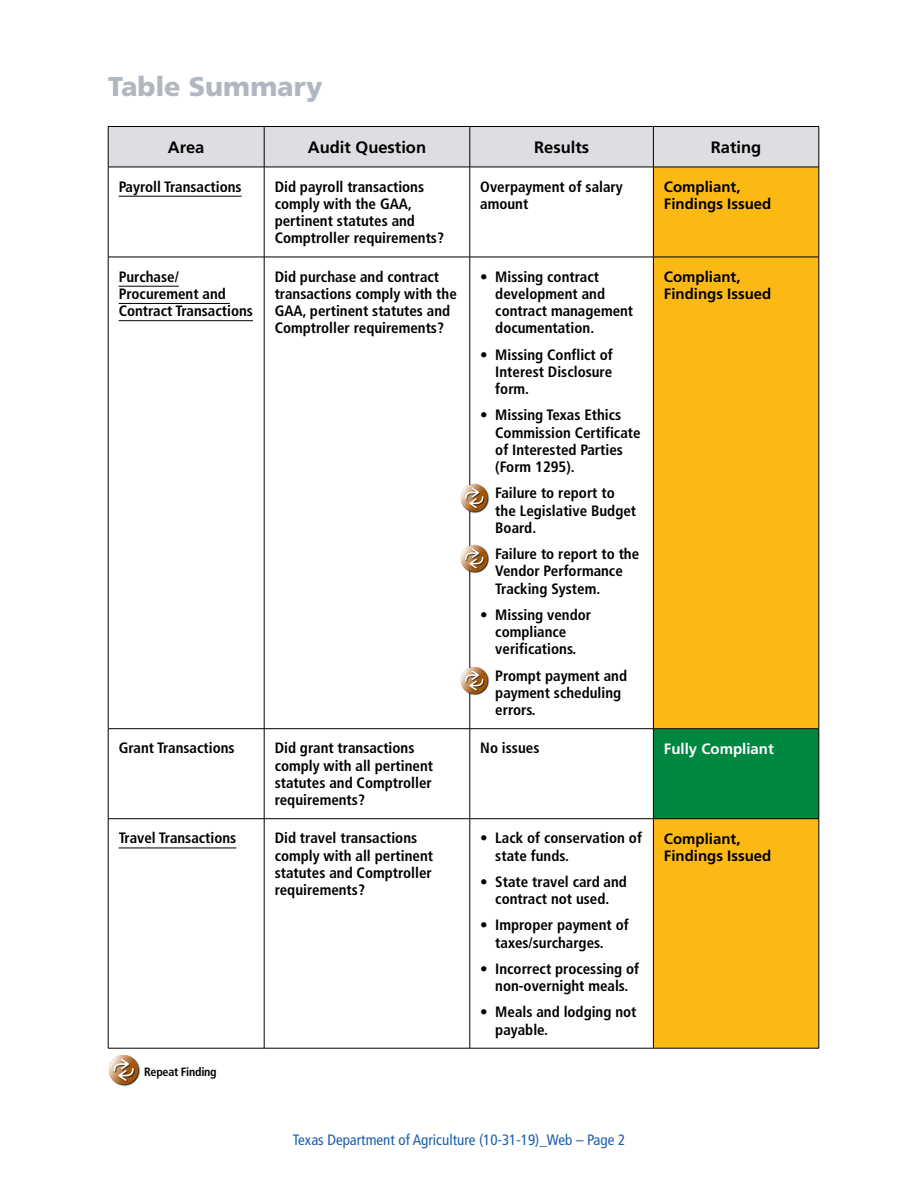
<style>
.page{position:relative;width:918px;height:1188px;background:#fff}
.page>*{position:absolute;margin:0;border:0;box-sizing:border-box;transform-origin:0 0}
.t1{font:900 27px "Frutiger";color:#b0b7c1}
.t2{font:700 16.5px "Frutiger";color:#000}
.t3{font:700 condensed 15px/17.2px "Frutiger";color:#000}
.t4{font:700 15px/17.2px "Frutiger";color:#000}
.t5{font:condensed 15px "Frutiger";color:#1c5fab}
.t6{font:700 15px "Frutiger";color:#fff}
.t7{font:700 condensed 12px "Frutiger";letter-spacing:-.02em;color:#000}
</style>
<div class="page">
<div style="left:109px;top:127px;width:710px;height:40px;background:#dcdee1"></div>
<div style="left:654px;top:168px;width:165px;height:880px;background:#fdb913"></div>
<div style="left:653px;top:729px;width:166px;height:90px;background:#008843"></div>
<hr style="left:108px;top:126px;width:156px;height:1px;background:#000">
<hr style="left:108px;top:127px;width:1px;height:40px;background:#000">
<hr style="left:264px;top:126px;width:206px;height:1px;background:#000">
<hr style="left:264px;top:127px;width:1px;height:40px;background:#000">
<hr style="left:470px;top:126px;width:183px;height:1px;background:#000">
<hr style="left:470px;top:127px;width:1px;height:40px;background:#000">
<hr style="left:653px;top:126px;width:166px;height:1px;background:#000">
<hr style="left:653px;top:127px;width:1px;height:40px;background:#000">
<hr style="left:819px;top:127px;width:1px;height:40px;background:#000">
<hr style="left:108px;top:167px;width:156px;height:1px;background:#000">
<hr style="left:264px;top:167px;width:206px;height:1px;background:#000">
<hr style="left:470px;top:167px;width:183px;height:1px;background:#000">
<hr style="left:653px;top:167px;width:166px;height:1px;background:#000">
<hr style="left:108px;top:167px;width:1px;height:90px;background:#000">
<hr style="left:264px;top:167px;width:1px;height:90px;background:#000">
<hr style="left:470px;top:167px;width:1px;height:90px;background:#000">
<hr style="left:653px;top:167px;width:1px;height:90px;background:#000">
<hr style="left:819px;top:167px;width:1px;height:90px;background:#000">
<hr style="left:108px;top:257px;width:156px;height:1px;background:#000">
<hr style="left:108px;top:257px;width:1px;height:472px;background:#000">
<hr style="left:264px;top:257px;width:206px;height:1px;background:#000">
<hr style="left:264px;top:257px;width:1px;height:472px;background:#000">
<hr style="left:470px;top:257px;width:183px;height:1px;background:#000">
<hr style="left:470px;top:257px;width:1px;height:472px;background:#000">
<hr style="left:653px;top:257px;width:166px;height:1px;background:#000">
<hr style="left:653px;top:257px;width:1px;height:472px;background:#000">
<hr style="left:819px;top:257px;width:1px;height:472px;background:#000">
<hr style="left:108px;top:728px;width:156px;height:1px;background:#000">
<hr style="left:108px;top:729px;width:1px;height:90px;background:#000">
<hr style="left:264px;top:728px;width:206px;height:1px;background:#000">
<hr style="left:264px;top:729px;width:1px;height:90px;background:#000">
<hr style="left:470px;top:728px;width:183px;height:1px;background:#000">
<hr style="left:470px;top:729px;width:1px;height:90px;background:#000">
<hr style="left:653px;top:728px;width:166px;height:1px;background:#000">
<hr style="left:653px;top:729px;width:1px;height:90px;background:#000">
<hr style="left:819px;top:729px;width:1px;height:90px;background:#000">
<hr style="left:108px;top:818px;width:156px;height:1px;background:#000">
<hr style="left:108px;top:819px;width:1px;height:229px;background:#000">
<hr style="left:264px;top:818px;width:206px;height:1px;background:#000">
<hr style="left:264px;top:819px;width:1px;height:229px;background:#000">
<hr style="left:470px;top:818px;width:183px;height:1px;background:#000">
<hr style="left:470px;top:819px;width:1px;height:229px;background:#000">
<hr style="left:653px;top:818px;width:166px;height:1px;background:#000">
<hr style="left:653px;top:819px;width:1px;height:229px;background:#000">
<hr style="left:819px;top:819px;width:1px;height:229px;background:#000">
<hr style="left:108px;top:1048px;width:156px;height:1px;background:#000">
<hr style="left:264px;top:1048px;width:206px;height:1px;background:#000">
<hr style="left:470px;top:1048px;width:183px;height:1px;background:#000">
<hr style="left:653px;top:1048px;width:166px;height:1px;background:#000">
<hr style="left:119px;top:196px;width:123px;height:1px;background:#000">
<hr style="left:119px;top:286px;width:60px;height:1px;background:#000">
<hr style="left:119px;top:303px;width:111px;height:1px;background:#000">
<hr style="left:119px;top:320px;width:134px;height:1px;background:#000">
<hr style="left:119px;top:848px;width:117px;height:1px;background:#000">
<img style="left:108px;top:1054px;width:32px;height:32px">
<img style="left:461px;top:484px;width:28px;height:29px">
<img style="left:461px;top:545px;width:28px;height:29px">
<img style="left:461px;top:666px;width:28px;height:29px">
<h1 class="t1" style="left:108px;top:70px;width:216px">Table Summary</h1>
<p class="t2" style="left:168px;top:138px;width:38px">Area</p>
<p class="t2" style="left:308px;top:138px;width:120px">Audit Question</p>
<p class="t2" style="left:534px;top:138px;width:56px">Results</p>
<p class="t2" style="left:711px;top:138px;width:52px">Rating</p>
<p class="t3" style="left:119px;top:178px;width:124px">Payroll Transactions</p>
<p class="t3" style="left:275px;top:178px;width:171px">Did payroll transactions comply with the GAA, pertinent statutes and<br>Comptroller requirements?</p>
<p class="t3" style="left:480px;top:178px;width:144px">Overpayment of salary amount</p>
<p class="t4" style="left:664px;top:178px;width:109px">Compliant,<br>Findings Issued</p>
<p class="t3" style="left:119px;top:268px;width:136px">Purchase/<br>Procurement and<br>Contract Transactions</p>
<p class="t3" style="left:275px;top:268px;width:184px">Did purchase and contract transactions comply with the<br>GAA, pertinent statutes and<br>Comptroller requirements?</p>
<p class="t3" style="left:495px;top:268px;width:139px;text-indent:-15px">• Missing contract development and contract management documentation.</p>
<p class="t3" style="left:495px;top:346px;width:119px;text-align:justify;text-indent:-15px">• Missing Conflict of Interest Disclosure form.</p>
<p class="t3" style="left:495px;top:407px;width:147px;text-indent:-15px">• Missing Texas Ethics<br>Commission Certificate of Interested Parties (Form 1295).</p>
<p class="t3" style="left:495px;top:485px;width:142px;text-indent:-15px">• Failure to report to the Legislative Budget<br>Board.</p>
<p class="t3" style="left:495px;top:545px;width:145px;text-indent:-15px">• Failure to report to the<br>Vendor Performance<br>Tracking System.</p>
<p class="t3" style="left:495px;top:606px;width:97px;text-indent:-15px">• Missing vendor compliance verifications.</p>
<p class="t3" style="left:495px;top:667px;width:133px;text-indent:-15px">• Prompt payment and payment scheduling errors.</p>
<p class="t4" style="left:664px;top:268px;width:109px">Compliant,<br>Findings Issued</p>
<p class="t3" style="left:119px;top:740px;width:117px">Grant Transactions</p>
<p class="t3" style="left:275px;top:740px;width:160px">Did grant transactions comply with all pertinent statutes and Comptroller requirements?</p>
<p class="t3" style="left:480px;top:740px;width:61px">No issues</p>
<p class="t6" style="left:664px;top:740px;width:112px">Fully Compliant</p>
<p class="t3" style="left:119px;top:830px;width:119px">Travel Transactions</p>
<p class="t3" style="left:275px;top:830px;width:160px">Did travel transactions comply with all pertinent statutes and Comptroller requirements?</p>
<p class="t3" style="left:495px;top:830px;width:148px;text-indent:-15px">• Lack of conservation of state funds.</p>
<p class="t4" style="left:664px;top:830px;width:109px">Compliant,<br>Findings Issued</p>
<p class="t3" style="left:480px;top:873px;width:148px;text-align:center">• State travel card and contract not used.</p>
<p class="t3" style="left:495px;top:917px;width:135px;text-indent:-15px">• Improper payment of taxes/surcharges.</p>
<p class="t3" style="left:480px;top:960px;width:160px;text-align:center">• Incorrect processing of non-overnight meals.</p>
<p class="t3" style="left:495px;top:1004px;width:143px;text-indent:-15px">• Meals and lodging not payable.</p>
<p class="t7" style="left:144px;top:1065px;width:74px">Repeat Finding</p>
<p class="t5" style="left:293px;top:1131px;width:334px">Texas Department of Agriculture (10-31-19)_Web – Page 2</p>
</div>
